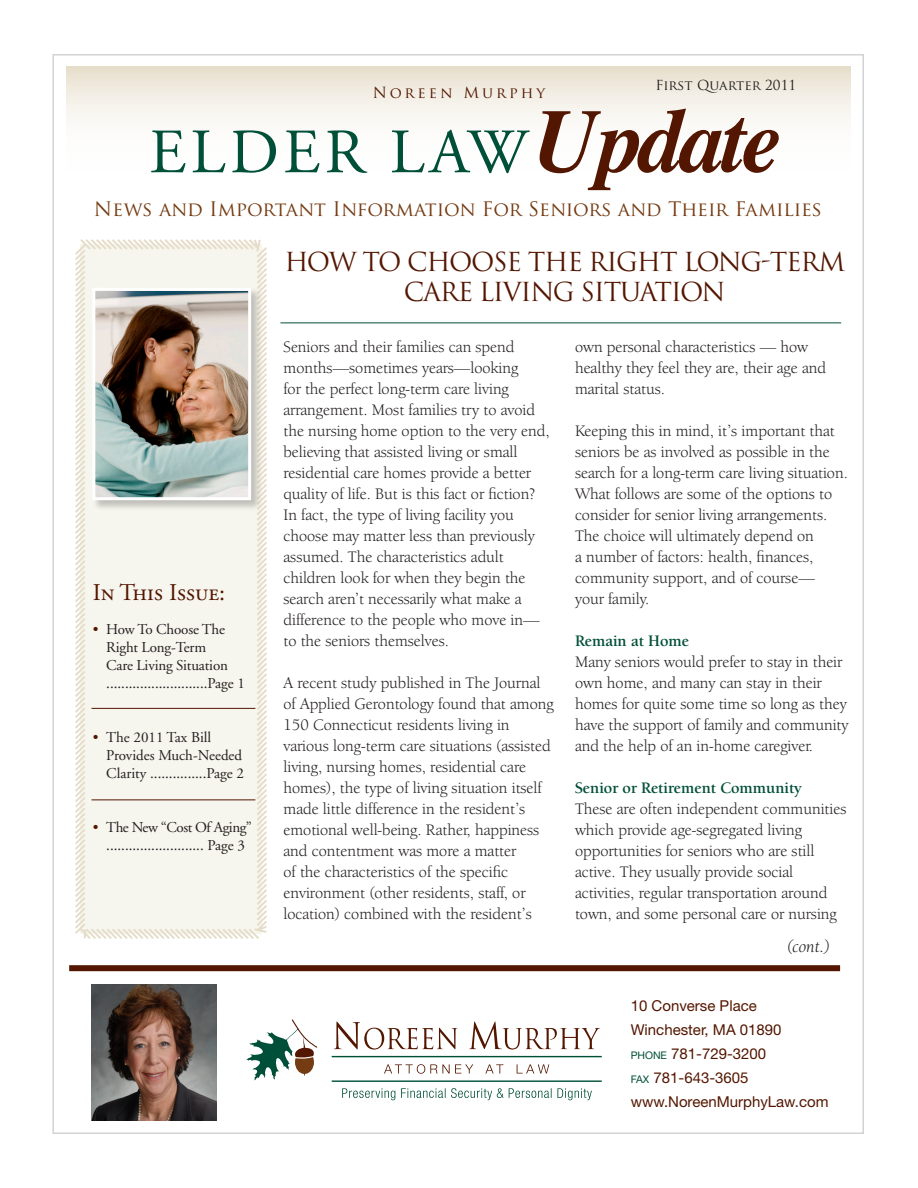
<style>
.page{position:relative;width:918px;height:1188px;background:#fff}
.page>*{position:absolute;margin:0;border:0;box-sizing:border-box;transform-origin:0 0}
.t1{font:italic 700 90.15px "Times";letter-spacing:-.04em;color:#531600}
.t2{font:63px "Adobe Garamond";letter-spacing:.07em;color:#004f38}
.t3{font:25.5px/30px "Trajan Pro";letter-spacing:-.05em;color:#531600;text-align:center}
.t4{font:24px "Adobe Garamond Regular SC";color:#531600}
.t5{font:19.5px "Trajan Pro";color:#753b12}
.t6{font:italic 18px "Berkeley Oldstyle IT Cby BT";color:#231f20}
.t7{font:16.5px/21px "Berkeley Oldstyle IT Cby BT";color:#231f20}
.t8{font:700 16.5px "Berkeley Oldstyle IT Cby BT";color:#004f38}
.t9{font:15px/18px "Adobe Garamond";letter-spacing:-.01em;color:#231f20}
.t10{font:15px "Helvetica Neue";color:#531600}
.t11{font:15px/18px "Adobe Garamond";letter-spacing:-.03em;color:#231f20;text-align:center}
.t12{font:15px "Trajan Pro";letter-spacing:.2em;color:#531600}
.t13{font:13.5px "Trajan Pro";color:#231f20}
.s1{color:#531600}
.s2{font-size:10.5px;color:#004f38}
</style>
<div class="page">
<div style="left:66px;top:66px;width:784px;height:117px;background:linear-gradient(to bottom,#ece5d7,#fff)"></div>
<div style="left:69px;top:965px;width:771px;height:6px;background:#531600"></div>
<svg style="left:75px;top:239px;width:192px;height:700px;background:#f4f3eb"></svg>
<hr style="left:92px;top:708px;width:163px;height:1px;background:#531600">
<hr style="left:280px;top:322px;width:561px;height:1px;background:#004f38">
<hr style="left:92px;top:800px;width:163px;height:1px;background:#531600">
<div style="left:92px;top:287px;width:170px;height:224px;background:#231f20;opacity:.25"></div>
<img style="left:96px;top:292px;width:151px;height:204px">
<div style="left:92px;top:288px;width:159px;height:212px;border:3px solid #fff"></div>
<svg style="left:334px;top:1022px;width:266px;height:28px"></svg>
<svg style="left:384px;top:1064px;width:165px;height:10px"></svg>
<hr style="left:332px;top:1056px;width:270px;height:1px;background:#004f38">
<hr style="left:332px;top:1080px;width:270px;height:2px;background:#004f38">
<svg style="left:246px;top:1019px;width:71px;height:62px"></svg>
<svg style="left:342px;top:1088px;width:250px;height:12px"></svg>
<img style="left:92px;top:985px;width:125px;height:136px">
<p class="t12" style="left:373px;top:83px;width:174px">Noreen Murphy</p>
<p class="t13" style="left:656px;top:77px;width:142px">First Quarter 2011</p>
<p class="t2" style="left:149px;top:119px;width:380px">ELDER LAW</p>
<p class="t1" style="left:534px;top:57px;width:249px">Update</p>
<p class="t5" style="left:94px;top:196px;width:730px">News and Important Information For Seniors and Their Families</p>
<p class="t4" style="left:93px;top:579px;width:134px">In This Issue:</p>
<p class="t9" style="left:106px;top:620px;width:140px;text-indent:-14px"><span class="s1">•</span> How To Choose The<br>Right Long-Term<br>Care Living Situation ...........................Page 1</p>
<p class="t9" style="left:106px;top:728px;width:139px;text-indent:-14px"><span class="s1">•</span> The 2011 Tax Bill<br>Provides Much-Needed<br>Clarity ...............Page 2</p>
<p class="t11" style="left:93px;top:818px;width:161px"><span class="s1">•</span> The New “Cost Of Aging” .......................... Page 3</p>
<p class="t3" style="left:284px;top:247px;width:562px">HOW TO CHOOSE THE RIGHT LONG-TERM<br>CARE LIVING SITUATION</p>
<p class="t7" style="left:284px;top:336px;width:268px">Seniors and their families can spend months—sometimes years—looking<br>for the perfect long-term care living arrangement. Most families try to avoid the nursing home option to the very end, believing that assisted living or small residential care homes provide a better quality of life. But is this fact or fiction?</p>
<p class="t7" style="left:284px;top:504px;width:258px">In fact, the type of living facility you choose may matter less than previously assumed. The characteristics adult children look for when they begin the search aren’t necessarily what make a difference to the people who move in—</p>
<p class="t7" style="left:284px;top:630px;width:167px">to the seniors themselves.</p>
<p class="t7" style="left:284px;top:672px;width:272px">A recent study published in The Journal of Applied Gerontology found that among 150 Connecticut residents living in various long-term care situations (assisted living, nursing homes, residential care homes), the type of living situation itself made little difference in the resident’s emotional well-being. Rather, happiness and contentment was more a matter<br>of the characteristics of the specific environment (other residents, staff, or location) combined with the resident’s</p>
<p class="t7" style="left:575px;top:336px;width:253px">own personal characteristics — how healthy they feel they are, their age and marital status.</p>
<p class="t7" style="left:575px;top:420px;width:274px">Keeping this in mind, it’s important that seniors be as involved as possible in the search for a long-term care living situation.<br>What follows are some of the options to consider for senior living arrangements.<br>The choice will ultimately depend on<br>a number of factors: health, finances, community support, and of course—</p>
<p class="t7" style="left:575px;top:588px;width:76px">your family.</p>
<p class="t8" style="left:575px;top:631px;width:116px">Remain at Home</p>
<p class="t7" style="left:575px;top:651px;width:275px">Many seniors would prefer to stay in their own home, and many can stay in their homes for quite some time so long as they have the support of family and community and the help of an in-home caregiver.</p>
<p class="t8" style="left:575px;top:778px;width:228px">Senior or Retirement Community</p>
<p class="t7" style="left:575px;top:798px;width:273px">These are often independent communities which provide age-segregated living opportunities for seniors who are still active. They usually provide social activities, regular transportation around town, and some personal care or nursing</p>
<p class="t6" style="left:787px;top:936px;width:44px">(cont.)</p>
<p class="t10" style="left:631px;top:996px;width:128px">10 Converse Place</p>
<p class="t10" style="left:631px;top:1020px;width:152px">Winchester, MA 01890</p>
<p class="t10" style="left:631px;top:1044px;width:137px"><span class="s2">PHONE</span> 781-729-3200</p>
<p class="t10" style="left:631px;top:1068px;width:119px"><span class="s2">FAX</span> 781-643-3605</p>
<p class="t10" style="left:631px;top:1092px;width:199px">www.NoreenMurphyLaw.com</p>
</div>
